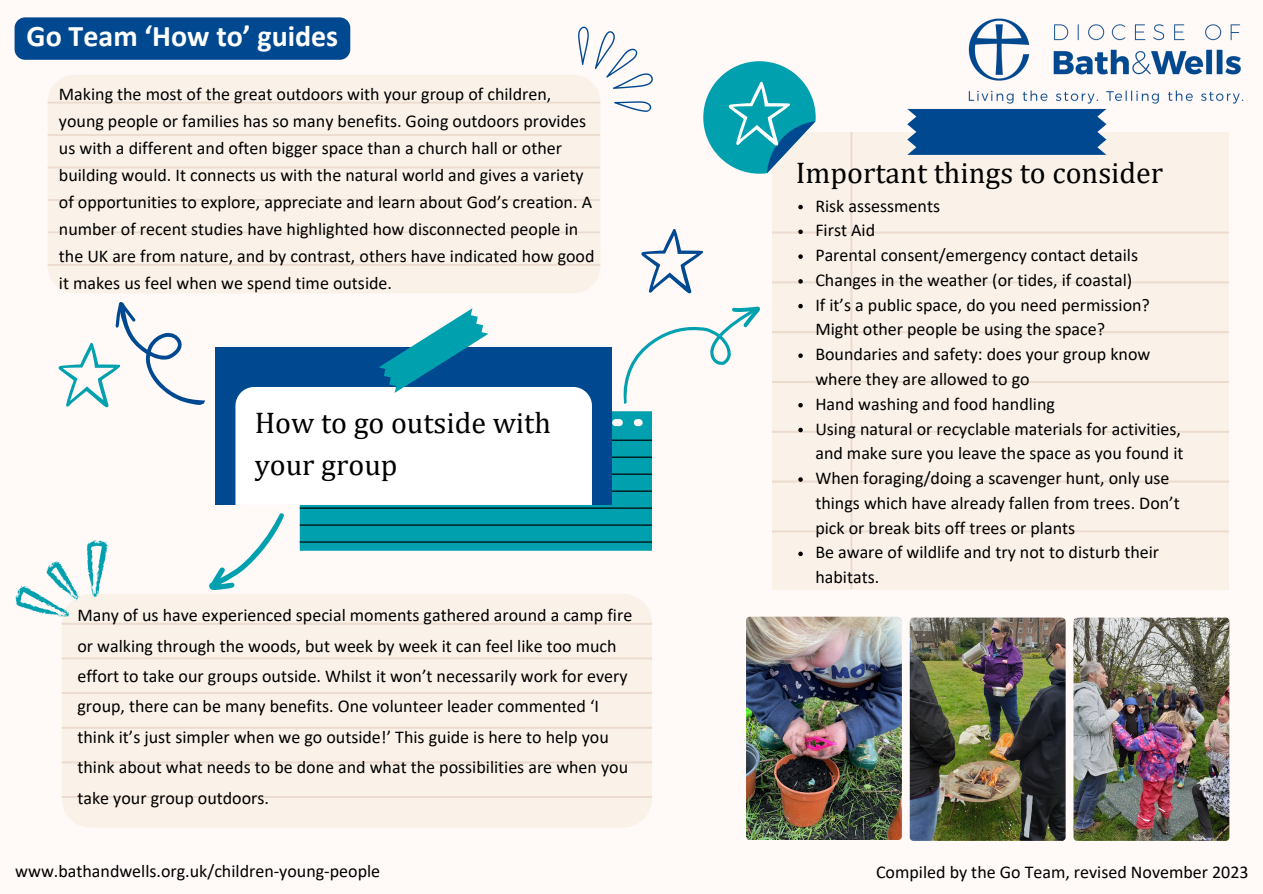
<style>
.page{position:relative;width:1263px;height:894px;background:#fff}
.page>*{position:absolute;margin:0;border:0;box-sizing:border-box;transform-origin:0 0}
.t1{font:30px/41.7px "Cambria";color:#000}
.t2{font:700 30px "Calibri";color:#fff}
.t3{font:18px/27px "Calibri";color:#000}
</style>
<div class="page">
<div style="left:0;top:0;width:1263px;height:893px;background:#fff9f8"></div>
<div style="left:48px;top:75px;width:552px;height:211px;background:#faf2e9"></div>
<hr style="left:48px;top:166px;width:552px;height:2px;background:#ecdbcf">
<hr style="left:48px;top:134px;width:552px;height:2px;background:#ecdbcf">
<hr style="left:48px;top:102px;width:552px;height:2px;background:#ecdbcf">
<hr style="left:48px;top:199px;width:552px;height:2px;background:#ecdbcf">
<hr style="left:48px;top:231px;width:552px;height:2px;background:#ecdbcf">
<hr style="left:48px;top:264px;width:552px;height:2px;background:#ecdbcf">
<svg style="left:563px;top:26px;width:90px;height:99px"></svg>
<img style="left:968px;top:18px;width:276px;height:86px">
<div style="left:772px;top:132px;width:457px;height:457px;background:#faf2e9"></div>
<svg style="left:907px;top:109px;width:199px;height:46px;background:#0b5194"></svg>
<svg style="left:592px;top:411px;width:60px;height:139px;background:#059aa8"></svg>
<hr style="left:300px;top:439px;width:352px;height:1px;background:#000">
<hr style="left:300px;top:456px;width:352px;height:1px;background:#000">
<hr style="left:300px;top:473px;width:352px;height:1px;background:#000">
<hr style="left:300px;top:490px;width:352px;height:1px;background:#000">
<hr style="left:300px;top:507px;width:352px;height:1px;background:#000">
<hr style="left:300px;top:524px;width:352px;height:1px;background:#000">
<hr style="left:300px;top:541px;width:352px;height:1px;background:#000">
<div style="left:215px;top:348px;width:396px;height:157px;background:#004990"></div>
<svg style="left:623px;top:306px;width:137px;height:98px"></svg>
<div style="left:62px;top:594px;width:590px;height:233px;background:#faf2e9"></div>
<hr style="left:62px;top:692px;width:590px;height:2px;background:#ecdbcf">
<hr style="left:62px;top:657px;width:590px;height:2px;background:#ecdbcf">
<hr style="left:62px;top:622px;width:590px;height:2px;background:#ecdbcf">
<hr style="left:62px;top:726px;width:590px;height:2px;background:#ecdbcf">
<hr style="left:62px;top:761px;width:590px;height:2px;background:#ecdbcf">
<hr style="left:62px;top:795px;width:590px;height:2px;background:#ecdbcf">
<svg style="left:703px;top:61px;width:113px;height:113px"></svg>
<svg style="left:641px;top:229px;width:62px;height:64px"></svg>
<svg style="left:15px;top:286px;width:577px;height:331px"></svg>
<img style="left:746px;top:616px;width:156px;height:223px;border-radius:4px">
<svg style="left:798px;top:205px;width:5px;height:4px"></svg>
<svg style="left:798px;top:229px;width:5px;height:5px"></svg>
<svg style="left:798px;top:254px;width:5px;height:5px"></svg>
<svg style="left:798px;top:279px;width:5px;height:4px"></svg>
<svg style="left:798px;top:304px;width:5px;height:4px"></svg>
<svg style="left:798px;top:353px;width:5px;height:5px"></svg>
<svg style="left:798px;top:403px;width:5px;height:4px"></svg>
<svg style="left:798px;top:427px;width:5px;height:5px"></svg>
<svg style="left:798px;top:477px;width:5px;height:4px"></svg>
<svg style="left:798px;top:551px;width:5px;height:5px"></svg>
<div style="left:15px;top:17px;width:335px;height:43px;background:#004990"></div>
<img style="left:910px;top:617px;width:156px;height:223px;border-radius:4px">
<img style="left:1073px;top:617px;width:156px;height:223px;border-radius:4px">
<p class="t2" style="left:27px;top:23px;width:313px">Go Team ‘How to’ guides</p>
<p class="t3" style="left:59px;top:82px;width:537px">Making the most of the great outdoors with your group of children, young people or families has so many benefits. Going outdoors provides us with a different and often bigger space than a church hall or other building would. It connects us with the natural world and gives a variety of opportunities to explore, appreciate and learn about God’s creation. A number of recent studies have highlighted how disconnected people in the UK are from nature, and by contrast, others have indicated how good it makes us feel when we spend time outside.</p>
<p class="t1" style="left:255px;top:401px;width:298px">How to go outside with your group</p>
<p class="t3" style="left:77px;top:601px;width:556px;line-height:30.3px">Many of us have experienced special moments gathered around a camp fire or walking through the woods, but week by week it can feel like too much effort to take our groups outside. Whilst it won’t necessarily work for every group, there can be many benefits. One volunteer leader commented ‘I think it’s just simpler when we go outside!’ This guide is here to help you think about what needs to be done and what the possibilities are when you take your group outdoors.</p>
<p class="t1" style="left:796px;top:151px;width:369px">Important things to consider</p>
<p class="t3" style="left:815px;top:193px;width:126px">Risk assessments</p>
<p class="t3" style="left:815px;top:218px;width:61px">First Aid</p>
<h2 class="t3" style="left:815px;top:243px;width:324px">Parental consent/emergency contact details</h2>
<p class="t3" style="left:815px;top:268px;width:318px">Changes in the weather (or tides, if coastal)</p>
<p class="t3" style="left:815px;top:294px;width:336px;line-height:24.8px">If it’s a public space, do you need permission?<br>Might other people be using the space?</p>
<p class="t3" style="left:815px;top:343px;width:336px;line-height:24.8px">Boundaries and safety: does your group know where they are allowed to go</p>
<p class="t3" style="left:815px;top:391px;width:241px">Hand washing and food handling</p>
<p class="t3" style="left:815px;top:417px;width:370px;line-height:24.8px">Using natural or recyclable materials for activities, and make sure you leave the space as you found it</p>
<p class="t3" style="left:815px;top:467px;width:366px;line-height:24.8px">When foraging/doing a scavenger hunt, only use things which have already fallen from trees. Don’t pick or break bits off trees or plants</p>
<p class="t3" style="left:815px;top:541px;width:345px;line-height:24.8px">Be aware of wildlife and try not to disturb their habitats.</p>
<p class="t3" style="left:15px;top:859px;width:366px">www.bathandwells.org.uk/children-young-people</p>
<p class="t3" style="left:876px;top:859px;width:374px">Compiled by the Go Team, revised November 2023</p>
</div>
